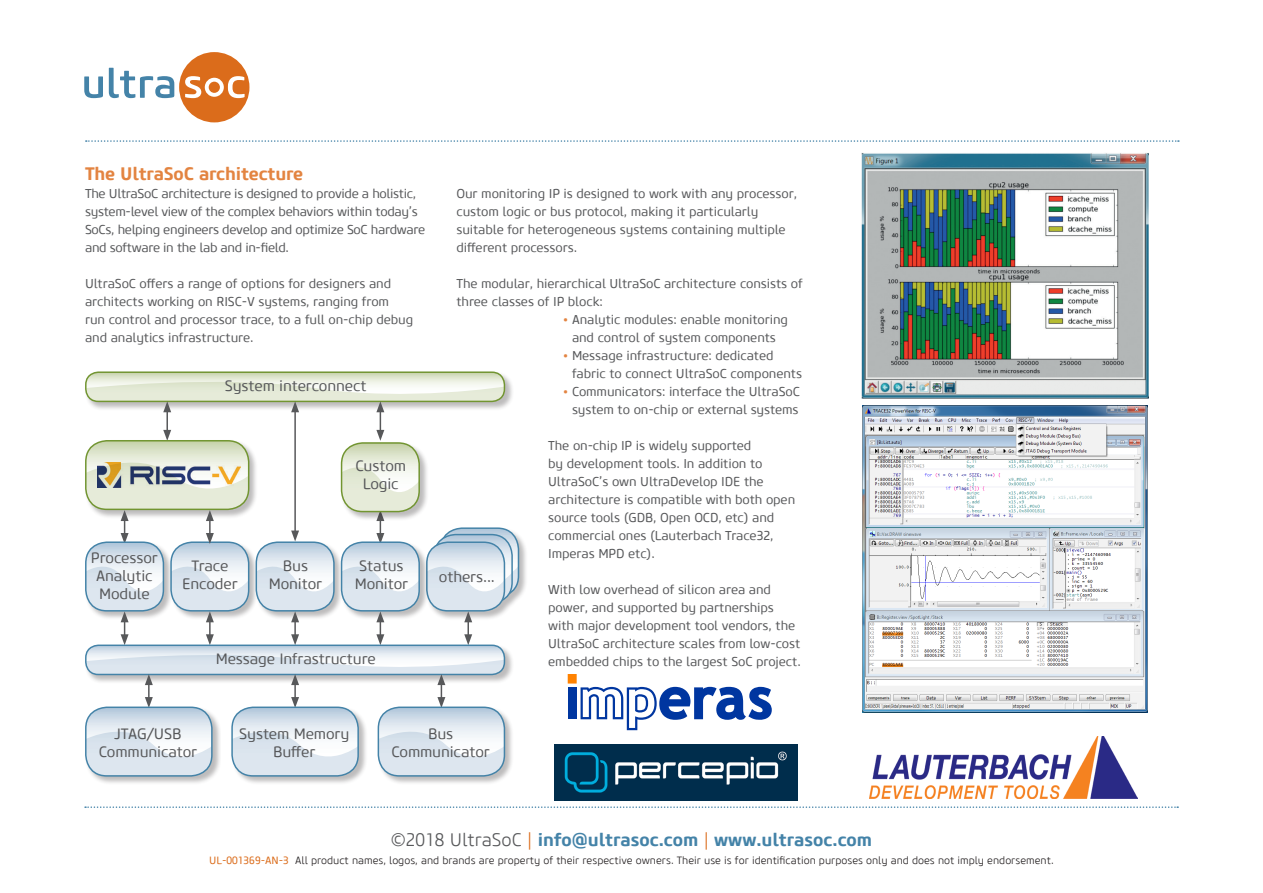
<style>
.page{position:relative;width:1263px;height:893px;background:#fff}
.page>*{position:absolute;margin:0;border:0;box-sizing:border-box;transform-origin:0 0}
.t1{font:700 18px "Core Sans M65";color:#4483a8}
.t2{font:700 18px "Core Sans M65";letter-spacing:-.01em;color:#e38441}
.t3{font:14.85px "Core Sans M45";letter-spacing:-.01em;color:#57585a}
.t4{font:12.75px/18px "Core Sans M45";letter-spacing:-.01em;color:#57585a}
.t5{font:12.75px/18px "Core Sans M45";letter-spacing:-.03em;color:#57585a}
.t6{font:300 10.5px "Core Sans M35";color:#231f20}
.s1{color:#e38441}
.s2{font-family:"Core Sans M35";font-weight:300;color:#57585a}
.s3{font-family:"Core Sans M35";font-weight:300;color:#db6c1b}
.s4{font-family:"Core Sans M45";font-weight:400;color:#db6c1b}
</style>
<div class="page">
<svg style="left:84px;top:76px;width:19px;height:22px"></svg>
<svg style="left:109px;top:52px;width:140px;height:70px"></svg>
<svg style="left:86px;top:140px;width:1093px;height:2px"></svg>
<svg style="left:85px;top:806px;width:1093px;height:2px"></svg>
<img style="left:861px;top:153px;width:287px;height:246px">
<img style="left:863px;top:406px;width:284px;height:306px">
<img style="left:870px;top:736px;width:267px;height:62px">
<div style="left:426px;top:527px;width:102px;height:93px;background:#231f20;opacity:.3"></div>
<div style="left:85px;top:371px;width:420px;height:31px;border:1px solid #729531;border-radius:13px"></div>
<div style="left:85px;top:706px;width:136px;height:79px;background:#231f20;opacity:.3"></div>
<div style="left:231px;top:706px;width:136px;height:79px;background:#231f20;opacity:.3"></div>
<div style="left:377px;top:706px;width:137px;height:79px;background:#231f20;opacity:.3"></div>
<svg style="left:86px;top:372px;width:432px;height:404px"></svg>
<div style="left:378px;top:706px;width:127px;height:71px;border:1px solid #4483a8;border-radius:21px"></div>
<svg style="left:568px;top:674px;width:204px;height:56px"></svg>
<img style="left:555px;top:744px;width:243px;height:56px">
<p class="t2" style="left:85px;top:162px;width:220px">The UltraSoC architecture</p>
<p class="t5" style="left:85px;top:185px;width:342px">The UltraSoC architecture is designed to provide a holistic, system-level view of the complex behaviors within today’s SoCs, helping engineers develop and optimize SoC hardware and software in the lab and in-field.</p>
<p class="t4" style="left:85px;top:275px;width:308px">UltraSoC offers a range of options for designers and</p>
<p class="t4" style="left:85px;top:293px;width:306px">architects working on RISC-V systems, ranging from</p>
<p class="t4" style="left:85px;top:311px;width:330px">run control and processor trace, to a full on-chip debug</p>
<p class="t4" style="left:85px;top:329px;width:170px">and analytics infrastructure.</p>
<p class="t3" style="left:225px;top:377px;width:143px">System interconnect</p>
<p class="t3" style="left:91px;top:549px;width:68px">Processor</p>
<p class="t3" style="left:96px;top:567px;width:58px">Analytic</p>
<p class="t3" style="left:99px;top:585px;width:52px">Module</p>
<p class="t3" style="left:192px;top:557px;width:38px">Trace</p>
<p class="t3" style="left:182px;top:575px;width:57px">Encoder</p>
<p class="t3" style="left:283px;top:557px;width:27px">Bus</p>
<p class="t3" style="left:269px;top:575px;width:55px">Monitor</p>
<p class="t3" style="left:355px;top:457px;width:52px">Custom</p>
<p class="t3" style="left:363px;top:475px;width:38px">Logic</p>
<p class="t3" style="left:359px;top:557px;width:46px">Status</p>
<p class="t3" style="left:355px;top:575px;width:55px">Monitor</p>
<p class="t3" style="left:216px;top:650px;width:162px">Message Infrastructure</p>
<p class="t4" style="left:456px;top:185px;width:342px">Our monitoring IP is designed to work with any processor, custom logic or bus protocol, making it particularly suitable for heterogeneous systems containing multiple different processors.</p>
<p class="t4" style="left:456px;top:275px;width:348px">The modular, hierarchical UltraSoC architecture consists of three classes of IP block:</p>
<p class="t4" style="left:563px;top:311px;width:227px;text-align:center"><span class="s1">•</span> Analytic modules: enable monitoring and control of system components</p>
<p class="t4" style="left:572px;top:347px;width:232px;text-indent:-9px"><span class="s1">•</span> Message infrastructure: dedicated fabric to connect UltraSoC components</p>
<p class="t4" style="left:563px;top:383px;width:239px;text-align:right"><span class="s1">•</span> Communicators: interface the UltraSoC system to on-chip or external systems</p>
<p class="t4" style="left:548px;top:437px;width:248px">The on-chip IP is widely supported<br>by development tools. In addition to UltraSoC’s own UltraDevelop IDE the architecture is compatible with both open source tools (GDB, Open OCD, etc) and commercial ones (Lauterbach Trace32, Imperas MPD etc).</p>
<p class="t4" style="left:548px;top:581px;width:254px">With low overhead of silicon area and power, and supported by partnerships with major development tool vendors, the UltraSoC architecture scales from low-cost embedded chips to the largest SoC project.</p>
<p class="t3" style="left:439px;top:567px;width:58px">others...</p>
<p class="t3" style="left:115px;top:724px;width:68px">JTAG/USB</p>
<p class="t3" style="left:99px;top:742px;width:100px">Communicator</p>
<p class="t3" style="left:239px;top:724px;width:112px">System Memory</p>
<p class="t3" style="left:273px;top:742px;width:44px">Buffer</p>
<p class="t3" style="left:428px;top:724px;width:27px">Bus</p>
<p class="t3" style="left:391px;top:742px;width:100px">Communicator</p>
<p class="t1" style="left:391px;top:828px;width:483px"><span class="s2">©2018 UltraSoC</span> <span class="s3">|</span> info@ultrasoc.com <span class="s3">|</span> www.ultrasoc.com</p>
<p class="t6" style="left:209px;top:854px;width:846px"><span class="s4">UL-001369-AN-3</span> All product names, logos, and brands are property of their respective owners. Their use is for identification purposes only and does not imply endorsement.</p>
</div>
